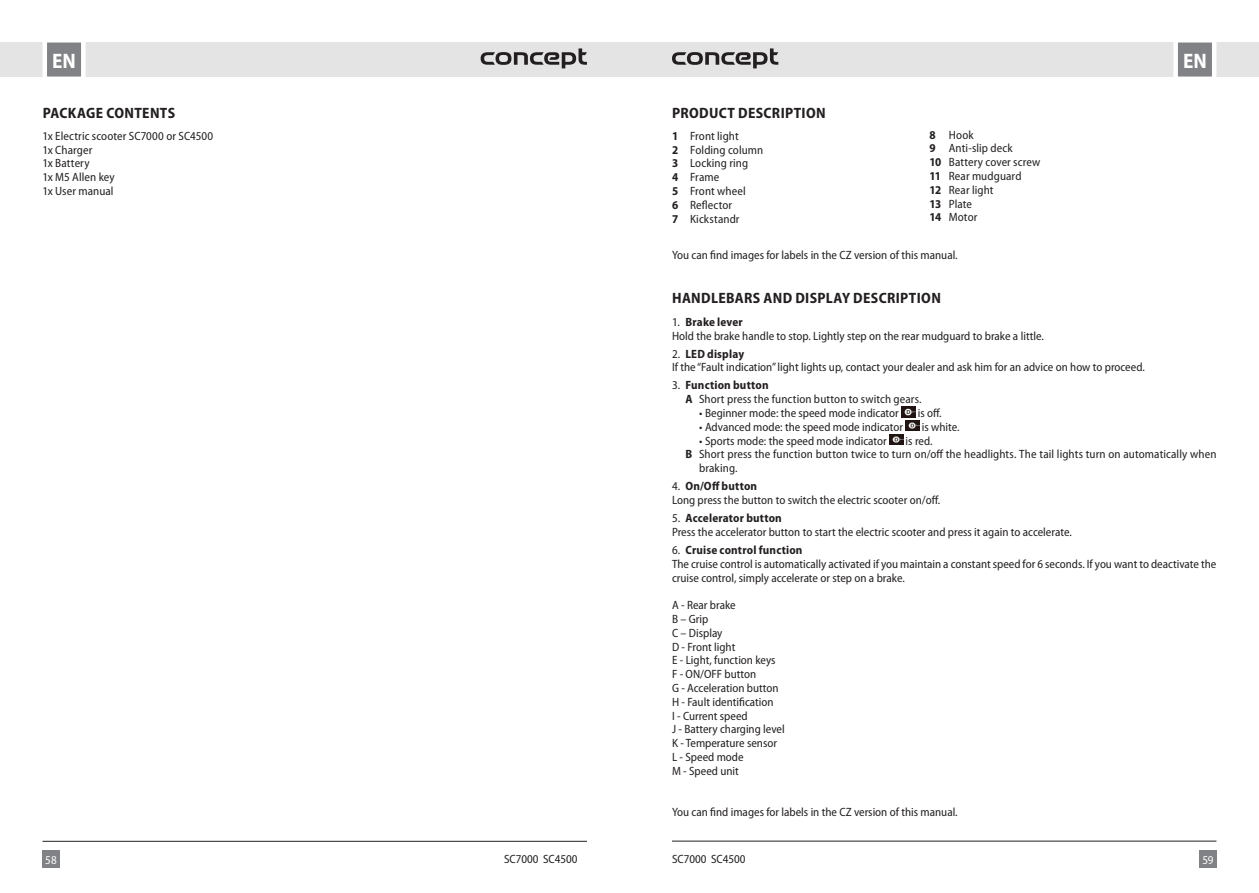
<style>
.page{position:relative;width:1259px;height:893px;background:#fff}
.page>*{position:absolute;margin:0;border:0;box-sizing:border-box;transform-origin:0 0}
.t1{font:700 semi-condensed 21px "Myriad Pro";color:#fff}
.t2{font:700 semi-condensed 15px "Myriad Pro";letter-spacing:.025em;color:#231f20}
.t3{font:semi-condensed 12px/13.8px "Myriad Pro";color:#231f20}
.t4{font:semi-condensed 12px "Myriad Pro";color:#fff}
.s1{font-weight:700}
</style>
<div class="page">
<div style="left:0;top:43px;width:629px;height:34px;background:#e4e4e4"></div>
<div style="left:43px;top:850px;width:17px;height:17px;background:#808285"></div>
<svg style="left:40px;top:42px;width:48px;height:35px;background:#a4a6a8"></svg>
<hr style="left:43px;top:841px;width:544px;height:1px;background:#231f20">
<svg style="left:480px;top:48px;width:107px;height:20px"></svg>
<div style="left:629px;top:43px;width:630px;height:34px;background:#e4e4e4"></div>
<div style="left:1199px;top:850px;width:17px;height:17px;background:#808285"></div>
<svg style="left:1171px;top:42px;width:47px;height:35px;background:#a3a4a6"></svg>
<hr style="left:672px;top:841px;width:544px;height:1px;background:#231f20">
<svg style="left:672px;top:48px;width:106px;height:20px"></svg>
<img style="left:901px;top:407px;width:14px;height:10px">
<img style="left:905px;top:420px;width:14px;height:11px">
<img style="left:889px;top:434px;width:14px;height:11px">
<h1 class="t1" style="left:52px;top:48px;width:25px">EN</h1>
<h1 class="t1" style="left:1183px;top:48px;width:25px">EN</h1>
<p class="t2" style="left:43px;top:103px;width:134px">PACKAGE CONTENTS</p>
<p class="t3" style="left:43px;top:129px;width:172px">1x Electric scooter SC7000 or SC4500<br>1x Charger<br>1x Battery<br>1x M5 Allen key<br>1x User manual</p>
<p class="t2" style="left:672px;top:103px;width:155px">PRODUCT DESCRIPTION</p>
<p class="t3" style="left:672px;top:129px;width:93px"><span class="s1">1</span> Front light<br><span class="s1">2</span> Folding column<br><span class="s1">3</span> Locking ring<br><span class="s1">4</span> Frame<br><span class="s1">5</span> Front wheel<br><span class="s1">6</span> Reflector<br><span class="s1">7</span> Kickstandr</p>
<p class="t3" style="left:672px;top:248px;width:287px">You can find images for labels in the CZ version of this manual.</p>
<p class="t2" style="left:672px;top:289px;width:270px">HANDLEBARS AND DISPLAY DESCRIPTION</p>
<p class="t3" style="left:672px;top:315px;width:373px">1. <span class="s1">Brake lever<br></span>Hold the brake handle to stop. Lightly step on the rear mudguard to brake a little.</p>
<p class="t3" style="left:672px;top:346px;width:474px">2. <span class="s1">LED display<br></span>If the “Fault indication” light lights up, contact your dealer and ask him for an advice on how to proceed.</p>
<p class="t3" style="left:685px;top:378px;width:238px;text-indent:-14px">3. <span class="s1">Function button<br>A</span> Short press the function button to switch gears.</p>
<p class="t3" style="left:699px;top:406px;width:201px">• Beginner mode: the speed mode indicator</p>
<p class="t3" style="left:917px;top:406px;width:25px">is off.</p>
<p class="t3" style="left:699px;top:420px;width:205px">• Advanced mode: the speed mode indicator</p>
<p class="t3" style="left:922px;top:420px;width:39px">is white.</p>
<p class="t3" style="left:699px;top:433px;width:189px">• Sports mode: the speed mode indicator</p>
<p class="t3" style="left:905px;top:433px;width:28px">is red.</p>
<p class="t3" style="left:685px;top:447px;width:532px"><span class="s1">B</span> Short press the function button twice to turn on/off the headlights. The tail lights turn on automatically when</p>
<p class="t3" style="left:699px;top:461px;width:40px">braking.</p>
<p class="t3" style="left:672px;top:479px;width:270px">4. <span class="s1">On/Off button<br></span>Long press the button to switch the electric scooter on/off.</p>
<p class="t3" style="left:672px;top:511px;width:401px">5. <span class="s1">Accelerator button<br></span>Press the accelerator button to start the electric scooter and press it again to accelerate.</p>
<p class="t3" style="left:672px;top:543px;width:546px">6. <span class="s1">Cruise control function<br></span>The cruise control is automatically activated if you maintain a constant speed for 6 seconds. If you want to deactivate the cruise control, simply accelerate or step on a brake.</p>
<p class="t3" style="left:672px;top:598px;width:114px">A - Rear brake<br>B – Grip<br>C – Display<br>D - Front light<br>E - Light, function keys<br>F - ON/OFF button<br>G - Acceleration button<br>H - Fault identification<br>I - Current speed<br>J - Battery charging level<br>K - Temperature sensor<br>L - Speed mode<br>M - Speed unit</p>
<p class="t3" style="left:672px;top:805px;width:287px">You can find images for labels in the CZ version of this manual.</p>
<p class="t3" style="left:929px;top:128px;width:112px"><span class="s1">8</span> Hook<br><span class="s1">9</span> Anti-slip deck<br><span class="s1">10</span> Battery cover screw<br><span class="s1">11</span> Rear mudguard<br><span class="s1">12</span> Rear light<br><span class="s1">13</span> Plate<br><span class="s1">14</span> Motor</p>
<p class="t4" style="left:45px;top:852px;width:13px">58</p>
<p class="t3" style="left:504px;top:851px;width:75px">SC7000 SC4500</p>
<p class="t3" style="left:672px;top:851px;width:75px">SC7000 SC4500</p>
<p class="t4" style="left:1202px;top:852px;width:13px">59</p>
</div>
